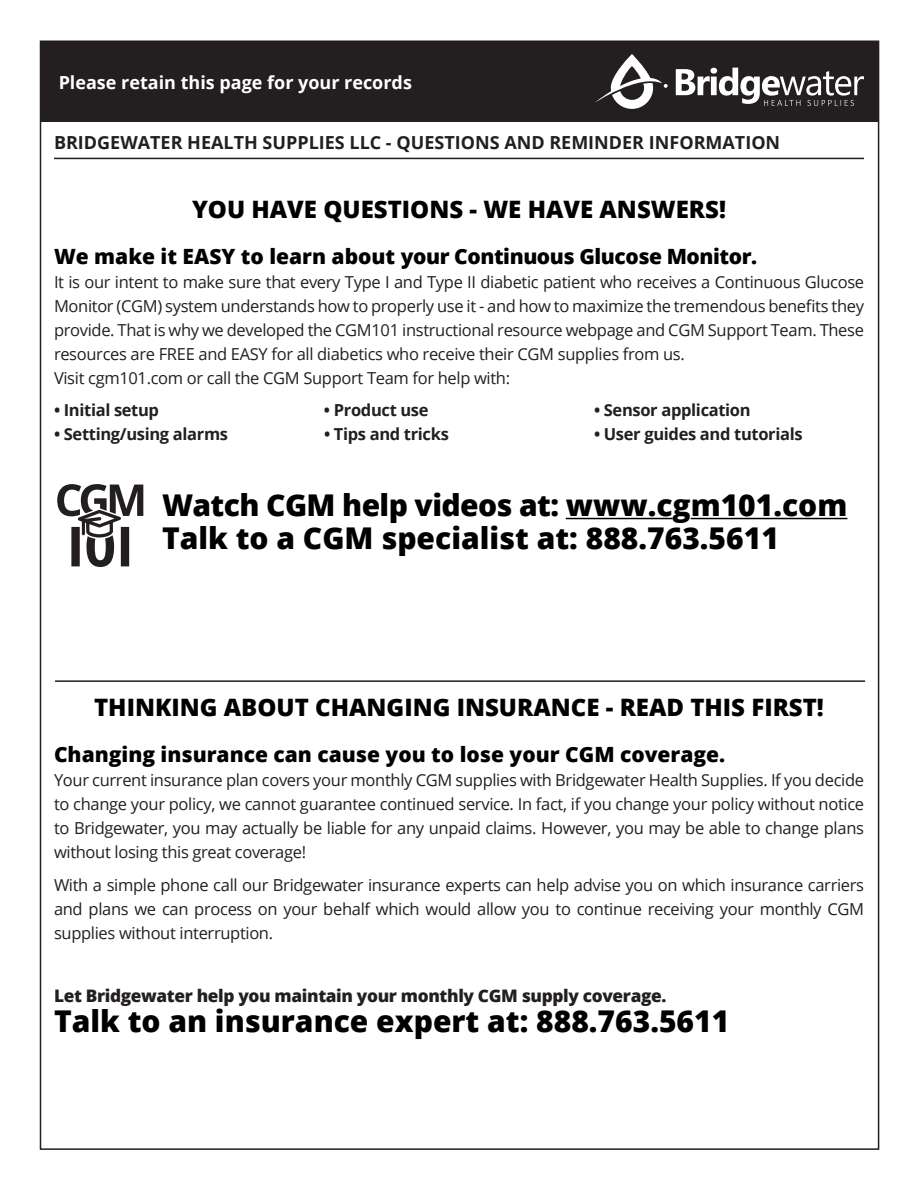
<style>
.page{position:relative;width:918px;height:1188px;background:#fff}
.page>*{position:absolute;margin:0;border:0;box-sizing:border-box;transform-origin:0 0}
.t1{font:800 30px/33px "Open Sans";color:#000}
.t2{font:800 24px "Open Sans";color:#000}
.t3{font:800 21px "Open Sans";letter-spacing:-.02em;color:#000}
.t4{font:800 21px "Open Sans";color:#000}
.t5{font:700 18px "Open Sans";color:#231f20}
.t6{font:700 18px "Open Sans";color:#fff}
.t7{font:800 17.25px "Open Sans";letter-spacing:-.02em;color:#231f20}
.t8{font:16.5px/24px "Open Sans";letter-spacing:-.02em;color:#231f20;text-align:justify}
.t9{font:700 16.5px "Open Sans";letter-spacing:-.02em;color:#231f20}
</style>
<div class="page">
<div style="left:40px;top:41px;width:839px;height:81px;background:#231f20"></div>
<hr style="left:566px;top:518px;width:107px;height:1px;background:#000">
<hr style="left:691px;top:518px;width:156px;height:1px;background:#000">
<svg style="left:676px;top:68px;width:188px;height:38px"></svg>
<svg style="left:595px;top:54px;width:73px;height:55px"></svg>
<hr style="left:54px;top:158px;width:810px;height:1px;background:#231f20">
<svg style="left:57px;top:484px;width:86px;height:83px"></svg>
<hr style="left:55px;top:680px;width:810px;height:2px;background:#231f20">
<p class="t6" style="left:59px;top:70px;width:355px">Please retain this page for your records</p>
<p class="t5" style="left:54px;top:130px;width:728px">BRIDGEWATER HEALTH SUPPLIES LLC - QUESTIONS AND REMINDER INFORMATION</p>
<p class="t2" style="left:192px;top:191px;width:535px">YOU HAVE QUESTIONS - WE HAVE ANSWERS!</p>
<p class="t3" style="left:54px;top:241px;width:705px">We make it EASY to learn about your Continuous Glucose Monitor.</p>
<p class="t8" style="left:54px;top:270px;width:812px">It is our intent to make sure that every Type I and Type II diabetic patient who receives a Continuous Glucose Monitor (CGM) system understands how to properly use it - and how to maximize the tremendous benefits they provide. That is why we developed the CGM101 instructional resource webpage and CGM Support Team. These resources are FREE and EASY for all diabetics who receive their CGM supplies from us.</p>
<p class="t8" style="left:54px;top:366px;width:458px">Visit cgm101.com or call the CGM Support Team for help with:</p>
<p class="t9" style="left:54px;top:398px;width:107px">• Initial setup</p>
<p class="t9" style="left:324px;top:398px;width:106px">• Product use</p>
<p class="t9" style="left:594px;top:398px;width:158px">• Sensor application</p>
<p class="t9" style="left:54px;top:422px;width:176px">• Setting/using alarms</p>
<p class="t9" style="left:324px;top:422px;width:126px">• Tips and tricks</p>
<p class="t9" style="left:594px;top:422px;width:210px">• User guides and tutorials</p>
<p class="t1" style="left:162px;top:487px;width:687px">Watch CGM help videos at: www.cgm101.com<br>Talk to a CGM specialist at: 888.763.5611</p>
<p class="t2" style="left:94px;top:689px;width:731px">THINKING ABOUT CHANGING INSURANCE - READ THIS FIRST!</p>
<p class="t4" style="left:54px;top:739px;width:673px">Changing insurance can cause you to lose your CGM coverage.</p>
<p class="t8" style="left:54px;top:768px;width:812px">Your current insurance plan covers your monthly CGM supplies with Bridgewater Health Supplies. If you decide to change your policy, we cannot guarantee continued service. In fact, if you change your policy without notice to Bridgewater, you may actually be liable for any unpaid claims. However, you may be able to change plans without losing this great coverage!</p>
<p class="t8" style="left:54px;top:873px;width:812px">With a simple phone call our Bridgewater insurance experts can help advise you on which insurance carriers and plans we can process on your behalf which would allow you to continue receiving your monthly CGM supplies without interruption.</p>
<p class="t7" style="left:54px;top:983px;width:614px">Let Bridgewater help you maintain your monthly CGM supply coverage.</p>
<p class="t1" style="left:54px;top:1003px;width:677px">Talk to an insurance expert at: 888.763.5611</p>
</div>
